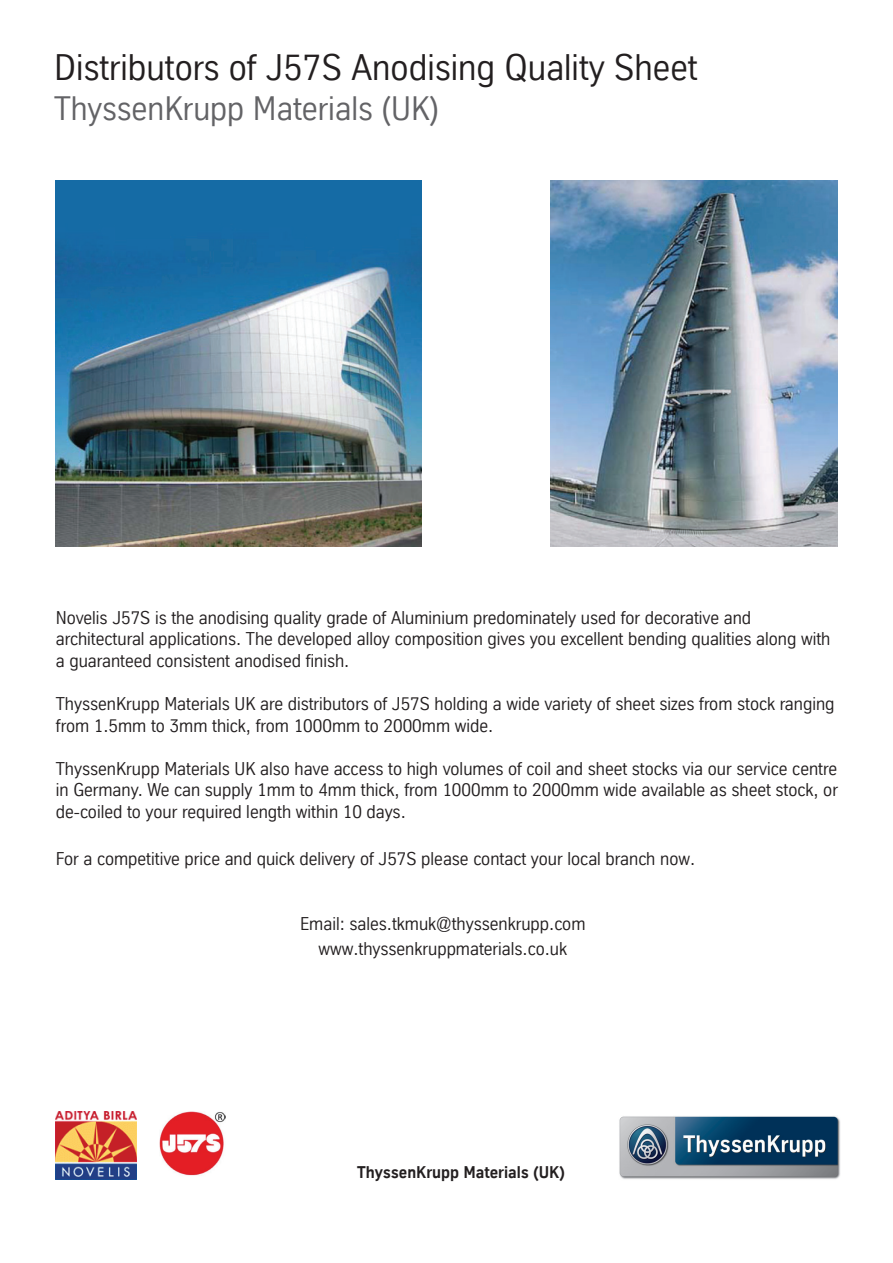
<style>
.page{position:relative;width:893px;height:1263px;background:#fff}
.page>*{position:absolute;margin:0;border:0;box-sizing:border-box;transform-origin:0 0}
.t1{font:36px "TK Type";color:#231f20}
.t2{font:33px "TK Type";color:#636366}
.t3{font:18px/21.6px "TK Type";color:#231f20}
.t4{font:700 16.5px "TK Type";color:#231f20}
</style>
<div class="page">
<img style="left:619px;top:1116px;width:221px;height:63px">
<img style="left:56px;top:181px;width:366px;height:365px">
<img style="left:550px;top:181px;width:287px;height:365px">
<img style="left:56px;top:1111px;width:81px;height:68px">
<img style="left:160px;top:1111px;width:65px;height:65px">
<h1 class="t1" style="left:54px;top:47px;width:645px">Distributors of J57S Anodising Quality Sheet</h1>
<h2 class="t2" style="left:54px;top:90px;width:387px">ThyssenKrupp Materials (UK)</h2>
<p class="t3" style="left:56px;top:606px;width:776px">Novelis J57S is the anodising quality grade of Aluminium predominately used for decorative and architectural applications. The developed alloy composition gives you excellent bending qualities along with a guaranteed consistent anodised finish.</p>
<p class="t3" style="left:56px;top:693px;width:780px">ThyssenKrupp Materials UK are distributors of J57S holding a wide variety of sheet sizes from stock ranging from 1.5mm to 3mm thick, from 1000mm to 2000mm wide.</p>
<p class="t3" style="left:56px;top:758px;width:784px;text-align:justify">ThyssenKrupp Materials UK also have access to high volumes of coil and sheet stocks via our service centre in Germany. We can supply 1mm to 4mm thick, from 1000mm to 2000mm wide available as sheet stock, or de-coiled to your required length within 10 days.</p>
<p class="t3" style="left:56px;top:848px;width:641px">For a competitive price and quick delivery of J57S please contact your local branch now.</p>
<p class="t3" style="left:300px;top:911px;width:287px;line-height:25px;text-align:center">Email: sales.tkmuk@thyssenkrupp.com www.thyssenkruppmaterials.co.uk</p>
<p class="t4" style="left:357px;top:1163px;width:209px">ThyssenKrupp Materials (UK)</p>
</div>
